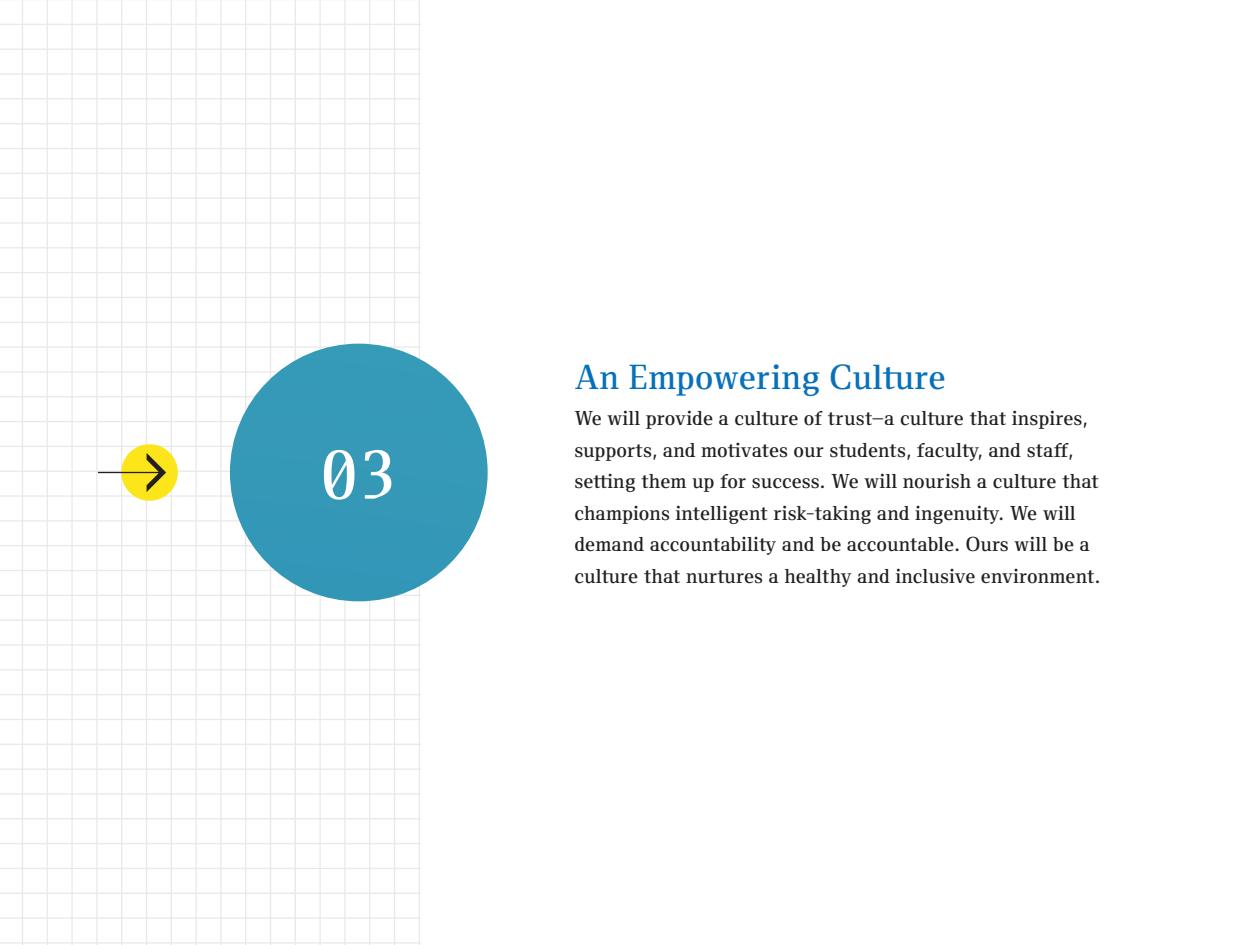
<style>
.page{position:relative;width:1260px;height:945px;background:#fff}
.page>*{position:absolute;margin:0;border:0;box-sizing:border-box;transform-origin:0 0}
.t1{font:65.45px "Fleya";color:#fff}
.t2{font:33.25px "Fleya";color:#0671ba}
.t3{font:19.25px/31.5px "Fleya";color:#231f20}
</style>
<div class="page">
<svg style="left:0;top:0;width:421px;height:945px"></svg>
<div style="left:230px;top:344px;width:258px;height:257px;background:#3599b7;border-radius:129px"></div>
<div style="left:121px;top:444px;width:57px;height:57px;background:#fce51b;border-radius:50%"></div>
<svg style="left:98px;top:453px;width:68px;height:39px"></svg>
<h1 class="t1" style="left:320px;top:433px;width:80px">03</h1>
<h2 class="t2" style="left:574px;top:356px;width:373px">An Empowering Culture</h2>
<p class="t3" style="left:574px;top:403px;width:528px">We will provide a culture of trust—a culture that inspires, supports, and motivates our students, faculty, and staff, setting them up for success. We will nourish a culture that champions intelligent risk-taking and ingenuity. We will demand accountability and be accountable. Ours will be a culture that nurtures a healthy and inclusive environment.</p>
</div>
